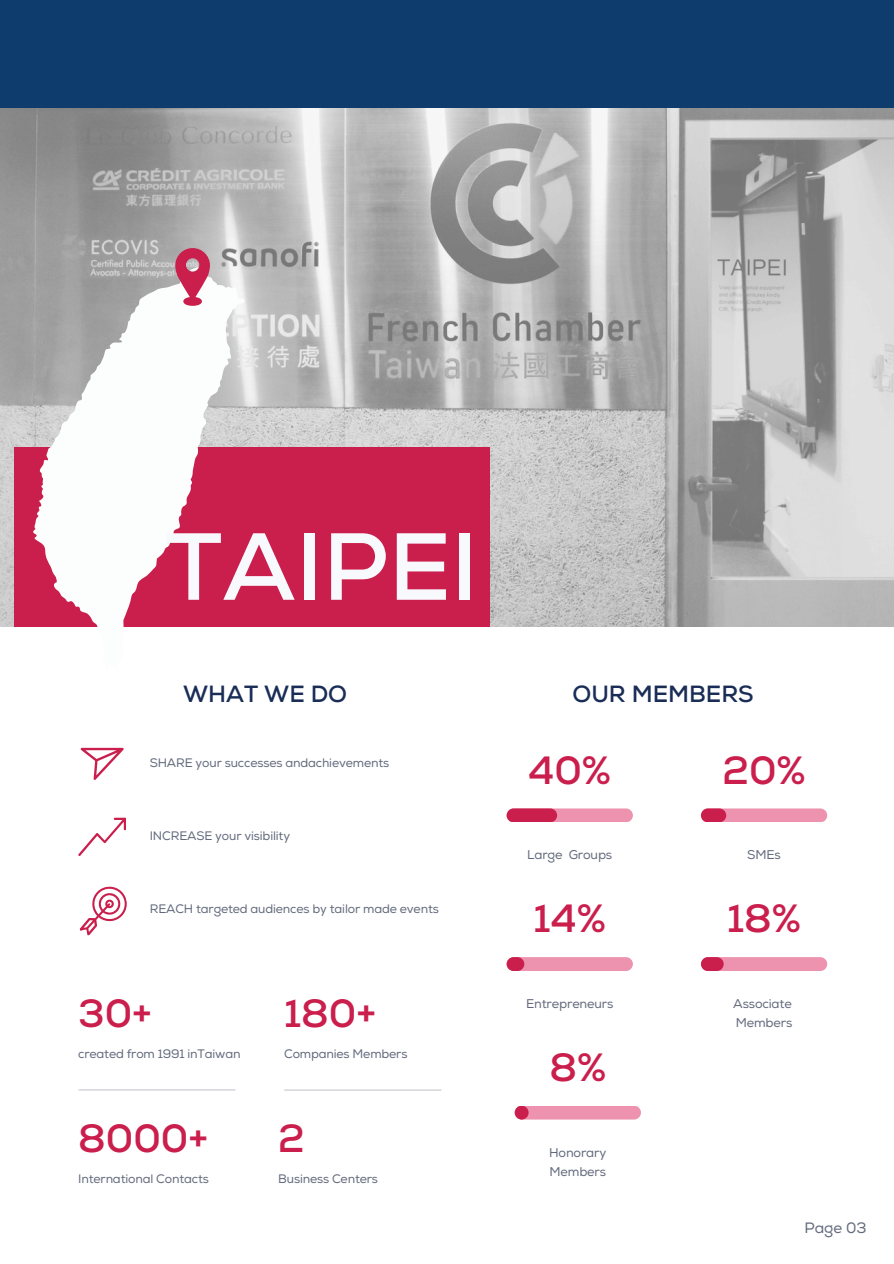
<style>
.page{position:relative;width:894px;height:1264px;background:#fff}
.page>*{position:absolute;margin:0;border:0;box-sizing:border-box;transform-origin:0 0}
.t1{font:700 94.95px "Nexa";color:#f8f9fd}
.t2{font:700 39.3px "Nexa";color:#ca1e4c}
.t3{font:700 23.4px "Nexa";color:#1a2d57}
.t4{font:15px "Nexa";color:#61697b}
.t5{font:12.6px "Nexa";letter-spacing:-.01em;color:#61697b}
.t6{font:12.3px "Nexa";letter-spacing:-.01em;color:#61697b}
</style>
<div class="page">
<img style="left:0;top:107px;width:893px;height:520px">
<div style="left:0;top:0;width:893px;height:107px;background:#0e3c6d"></div>
<div style="left:14px;top:446px;width:475px;height:180px;background:#ca1e4c"></div>
<svg style="left:33px;top:267px;width:213px;height:360px;fill:#fcfdfd"></svg>
<svg style="left:175px;top:248px;width:35px;height:57px"></svg>
<hr style="left:284px;top:1089px;width:157px;height:1px;background:#6c7382">
<hr style="left:79px;top:1089px;width:156px;height:1px;background:#6c7382">
<svg style="left:81px;top:747px;width:42px;height:32px"></svg>
<svg style="left:78px;top:817px;width:47px;height:38px"></svg>
<svg style="left:79px;top:886px;width:48px;height:50px"></svg>
<div style="left:506px;top:808px;width:126px;height:14px;background:#ed93af;border-radius:7px"></div>
<div style="left:506px;top:808px;width:51px;height:14px;background:#ca1e4c;border-radius:7px"></div>
<div style="left:700px;top:808px;width:127px;height:14px;background:#ed93af;border-radius:7px"></div>
<div style="left:700px;top:808px;width:26px;height:14px;background:#ca1e4c;border-radius:7px"></div>
<div style="left:506px;top:957px;width:126px;height:14px;background:#ed93af;border-radius:7px"></div>
<div style="left:506px;top:957px;width:18px;height:14px;background:#ca1e4c;border-radius:7px"></div>
<div style="left:700px;top:957px;width:127px;height:14px;background:#ed93af;border-radius:7px"></div>
<div style="left:700px;top:957px;width:23px;height:14px;background:#ca1e4c;border-radius:7px"></div>
<div style="left:514px;top:1105px;width:126px;height:14px;background:#ed93af;border-radius:7px"></div>
<div style="left:514px;top:1105px;width:14px;height:14px;background:#ca1e4c;border-radius:50%"></div>
<p class="t1" style="left:165px;top:511px;width:315px">TAIPEI</p>
<p class="t3" style="left:183px;top:679px;width:165px">WHAT WE DO</p>
<h2 class="t3" style="left:572px;top:679px;width:183px">OUR MEMBERS</h2>
<p class="t6" style="left:150px;top:755px;width:241px">SHARE your successes andachievements</p>
<h2 class="t6" style="left:150px;top:828px;width:142px">INCREASE your visibility</h2>
<p class="t6" style="left:150px;top:901px;width:290px">REACH targeted audiences by tailor made events</p>
<p class="t2" style="left:78px;top:990px;width:75px">30+</p>
<p class="t6" style="left:78px;top:1046px;width:164px">created from 1991 inTaiwan</p>
<p class="t2" style="left:284px;top:990px;width:93px">180+</p>
<h1 class="t6" style="left:284px;top:1046px;width:125px">Companies Members</h1>
<p class="t2" style="left:78px;top:1115px;width:131px">8000+</p>
<h3 class="t6" style="left:78px;top:1171px;width:132px">International Contacts</h3>
<h3 class="t6" style="left:278px;top:1171px;width:101px">Business Centers</h3>
<p class="t2" style="left:278px;top:1115px;width:28px">2</p>
<p class="t2" style="left:528px;top:746px;width:84px">40%</p>
<h2 class="t5" style="left:527px;top:847px;width:86px">Large Groups</h2>
<p class="t2" style="left:533px;top:895px;width:74px">14%</p>
<p class="t5" style="left:526px;top:996px;width:89px">Entrepreneurs</p>
<p class="t2" style="left:549px;top:1043px;width:58px">8%</p>
<h2 class="t5" style="left:549px;top:1144px;width:59px">Honorary</h2>
<p class="t5" style="left:549px;top:1163px;width:58px">Members</p>
<p class="t2" style="left:722px;top:746px;width:85px">20%</p>
<p class="t5" style="left:747px;top:847px;width:35px">SMEs</p>
<h2 class="t2" style="left:727px;top:895px;width:75px">18%</h2>
<p class="t5" style="left:733px;top:996px;width:60px">Associate</p>
<h2 class="t5" style="left:735px;top:1015px;width:58px">Members</h2>
<p class="t4" style="left:804px;top:1218px;width:64px">Page 03</p>
</div>
